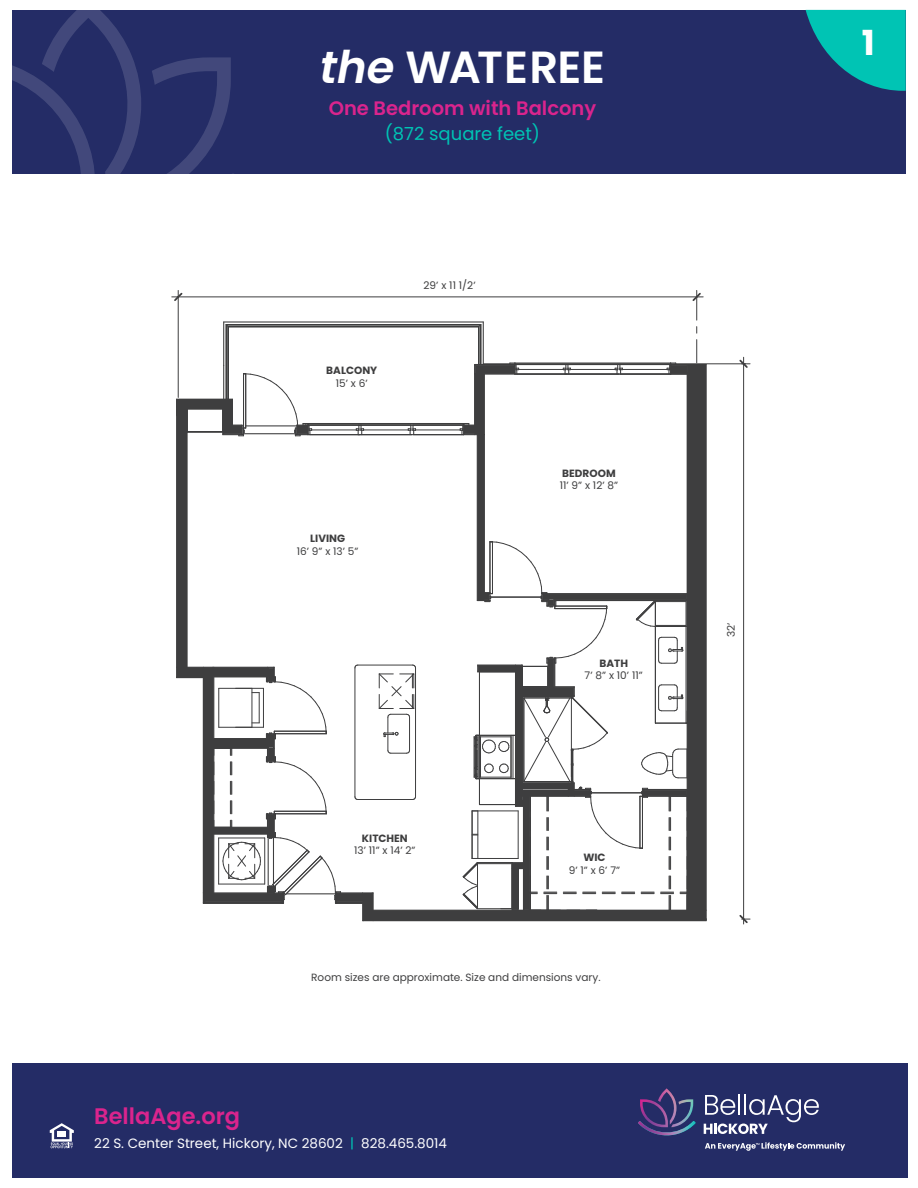
<style>
.page{position:relative;width:918px;height:1188px;background:#fff}
.page>*{position:absolute;margin:0;border:0;box-sizing:border-box;transform-origin:0 0}
.t1{font:600 45px "Poppins";letter-spacing:-.01em;color:#fff}
.t2{font:700 34.5px "Poppins";color:#fff}
.t3{font:600 22.5px "Poppins";color:#da248d}
.t4{font:600 19.5px "Poppins";color:#da248d}
.t5{font:18px "Poppins";color:#00c4b4}
.t6{font:13.5px "Poppins";color:#fff}
.t7{font:10.5px "Poppins";color:#3e3e3f}
.t8{font:700 10.5px "Poppins";color:#3e3e3f}
.s1{font-style:italic}
.s2{color:#00c4b4}
</style>
<div class="page">
<svg style="left:172px;top:290px;width:535px;height:631px"></svg>
<hr style="left:178px;top:297px;width:1px;height:100px;background:#3e3e3f">
<hr style="left:743px;top:357px;width:1px;height:567px;background:#3e3e3f">
<svg style="left:739px;top:913px;width:11px;height:12px"></svg>
<svg style="left:738px;top:358px;width:12px;height:12px"></svg>
<div style="left:12px;top:1063px;width:896px;height:115px;background:#242c66"></div>
<hr style="left:738px;top:1094px;width:2px;height:21px;background:#fff">
<hr style="left:744px;top:1094px;width:2px;height:21px;background:#fff">
<svg style="left:704px;top:1095px;width:115px;height:39px"></svg>
<svg style="left:705px;top:1142px;width:140px;height:9px"></svg>
<img style="left:638px;top:1121px;width:58px;height:15px">
<img style="left:658px;top:1088px;width:17px;height:37px">
<img style="left:671px;top:1099px;width:22px;height:28px">
<img style="left:640px;top:1099px;width:28px;height:28px">
<svg style="left:50px;top:1123px;width:24px;height:25px"></svg>
<div style="left:12px;top:10px;width:894px;height:164px;background:#242c66"></div>
<svg style="left:12px;top:10px;width:222px;height:164px"></svg>
<svg style="left:806px;top:10px;width:100px;height:81px"></svg>
<hr style="left:483px;top:364px;width:262px;height:1px;background:#3e3e3f">
<h1 class="t1" style="left:320px;top:41px;width:287px"><span class="s1">the</span> WATEREE</h1>
<h3 class="t4" style="left:329px;top:97px;width:269px">One Bedroom with Balcony</h3>
<h3 class="t5" style="left:385px;top:124px;width:157px">(872 square feet)</h3>
<p class="t8" style="left:326px;top:364px;width:52px">BALCONY</p>
<p class="t7" style="left:336px;top:377px;width:34px">15’ x 6’</p>
<p class="t7" style="left:424px;top:279px;width:54px">29’ x 11 1/2’</p>
<p class="t8" style="left:310px;top:533px;width:36px">LIVING</p>
<p class="t7" style="left:297px;top:545px;width:63px">16’ 9” x 13’ 5”</p>
<p class="t8" style="left:362px;top:832px;width:48px">KITCHEN</p>
<p class="t7" style="left:354px;top:845px;width:63px">13’ 11” x 14’ 2”</p>
<p class="t8" style="left:562px;top:467px;width:55px">BEDROOM</p>
<p class="t7" style="left:560px;top:479px;width:60px">11’ 9” x 12’ 8”</p>
<p class="t8" style="left:599px;top:657px;width:30px">BATH</p>
<p class="t7" style="left:585px;top:670px;width:60px">7’ 8” x 10’ 11”</p>
<p class="t8" style="left:583px;top:851px;width:24px">WIC</p>
<p class="t7" style="left:569px;top:864px;width:53px">9’ 1” x 6’ 7”</p>
<p class="t7" style="left:311px;top:972px;width:291px">Room sizes are approximate. Size and dimensions vary.</p>
<h3 class="t3" style="left:94px;top:1103px;width:147px">BellaAge.org</h3>
<p class="t6" style="left:94px;top:1135px;width:354px">22 S. Center Street, Hickory, NC 28602 <span class="s2">|</span> 828.465.8014</p>
<p class="t7" style="left:725px;top:637px;width:16px;rotate:-90deg">32’</p>
<h2 class="t2" style="left:862px;top:23px;width:14px">1</h2>
</div>
